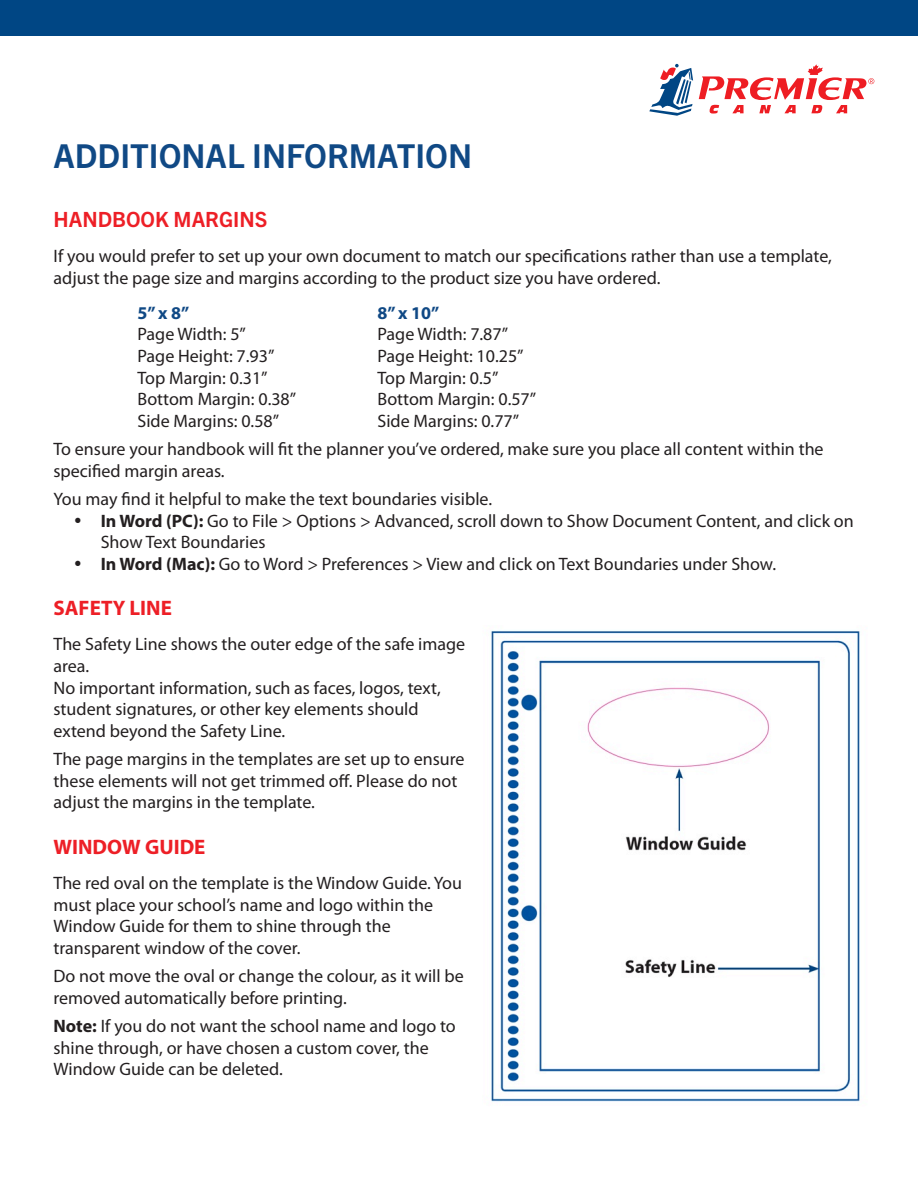
<style>
.page{position:relative;width:918px;height:1188px;background:#fff}
.page>*{position:absolute;margin:0;border:0;box-sizing:border-box;transform-origin:0 0}
.t1{font:700 33px "Trade Gothic Next LT Pro";color:#104985}
.Paragraph_Style_1{font:700 21px "Myriad Pro";color:#ed1f26}
.t2{font:700 21px "Trade Gothic Next LT Pro";color:#ed1f26}
.Paragraph_Style_1-2{font:18px/21.6px "Myriad Pro";color:#231f20}
.Paragraph_Style_1-3{font:700 18px "Myriad Pro";color:#104985}
.s1{font-weight:700}
</style>
<div class="page">
<div style="left:0;top:0;width:918px;height:36px;background:#004684"></div>
<svg style="left:649px;top:64px;width:44px;height:52px"></svg>
<svg style="left:699px;top:64px;width:175px;height:50px"></svg>
<img style="left:491px;top:630px;width:369px;height:472px">
<p class="t1" style="left:54px;top:133px;width:420px">ADDITIONAL INFORMATION</p>
<p class="t2" style="left:54px;top:205px;width:215px">HANDBOOK MARGINS</p>
<p class="Paragraph_Style_1-2" style="left:54px;top:246px;width:780px">If you would prefer to set up your own document to match our specifications rather than use a template,</p>
<p class="Paragraph_Style_1-2" style="left:54px;top:267px;width:608px">adjust the page size and margins according to the product size you have ordered.</p>
<p class="Paragraph_Style_1-3" style="left:138px;top:301px;width:53px">5” x 8”</p>
<p class="Paragraph_Style_1-3" style="left:378px;top:301px;width:63px">8” x 10”</p>
<p class="Paragraph_Style_1-2" style="left:138px;top:324px;width:110px">Page Width: 5”</p>
<p class="Paragraph_Style_1-2" style="left:378px;top:324px;width:132px">Page Width: 7.87”</p>
<p class="Paragraph_Style_1-2" style="left:138px;top:346px;width:138px">Page Height: 7.93”</p>
<p class="Paragraph_Style_1-2" style="left:378px;top:346px;width:148px">Page Height: 10.25”</p>
<p class="Paragraph_Style_1-2" style="left:138px;top:367px;width:132px">Top Margin: 0.31”</p>
<p class="Paragraph_Style_1-2" style="left:378px;top:367px;width:122px">Top Margin: 0.5”</p>
<p class="Paragraph_Style_1-2" style="left:138px;top:389px;width:160px">Bottom Margin: 0.38”</p>
<p class="Paragraph_Style_1-2" style="left:378px;top:389px;width:160px">Bottom Margin: 0.57”</p>
<p class="Paragraph_Style_1-2" style="left:138px;top:410px;width:143px">Side Margins: 0.58”</p>
<p class="Paragraph_Style_1-2" style="left:378px;top:410px;width:143px">Side Margins: 0.77”</p>
<p class="Paragraph_Style_1-2" style="left:54px;top:439px;width:772px">To ensure your handbook will fit the planner you’ve ordered, make sure you place all content within the</p>
<p class="Paragraph_Style_1-2" style="left:54px;top:460px;width:173px">specified margin areas.</p>
<p class="Paragraph_Style_1-2" style="left:54px;top:489px;width:440px">You may find it helpful to make the text boundaries visible.</p>
<p class="Paragraph_Style_1-2" style="left:101px;top:510px;width:755px"><span class="s1">In Word (PC):</span> Go to File &gt; Options &gt; Advanced, scroll down to Show Document Content, and click on<br>Show Text Boundaries</p>
<p class="Paragraph_Style_1-2" style="left:101px;top:553px;width:677px"><span class="s1">In Word (Mac):</span> Go to Word &gt; Preferences &gt; View and click on Text Boundaries under Show.</p>
<p class="Paragraph_Style_1" style="left:54px;top:595px;width:120px">SAFETY LINE</p>
<p class="Paragraph_Style_1-2" style="left:54px;top:634px;width:413px">The Safety Line shows the outer edge of the safe image</p>
<p class="Paragraph_Style_1-2" style="left:54px;top:656px;width:37px">area.</p>
<p class="Paragraph_Style_1-2" style="left:54px;top:677px;width:389px">No important information, such as faces, logos, text, student signatures, or other key elements should extend beyond the Safety Line.</p>
<p class="Paragraph_Style_1-2" style="left:54px;top:749px;width:413px">The page margins in the templates are set up to ensure these elements will not get trimmed off. Please do not adjust the margins in the template.</p>
<p class="Paragraph_Style_1" style="left:54px;top:833px;width:153px">WINDOW GUIDE</p>
<p class="Paragraph_Style_1-2" style="left:54px;top:872px;width:410px">The red oval on the template is the Window Guide. You must place your school’s name and logo within the Window Guide for them to shine through the transparent window of the cover.</p>
<p class="Paragraph_Style_1-2" style="left:54px;top:966px;width:412px">Do not move the oval or change the colour, as it will be removed automatically before printing.</p>
<p class="Paragraph_Style_1-2" style="left:54px;top:1016px;width:404px"><span class="s1">Note:</span> If you do not want the school name and logo to shine through, or have chosen a custom cover, the<br>Window Guide can be deleted.</p>
</div>
